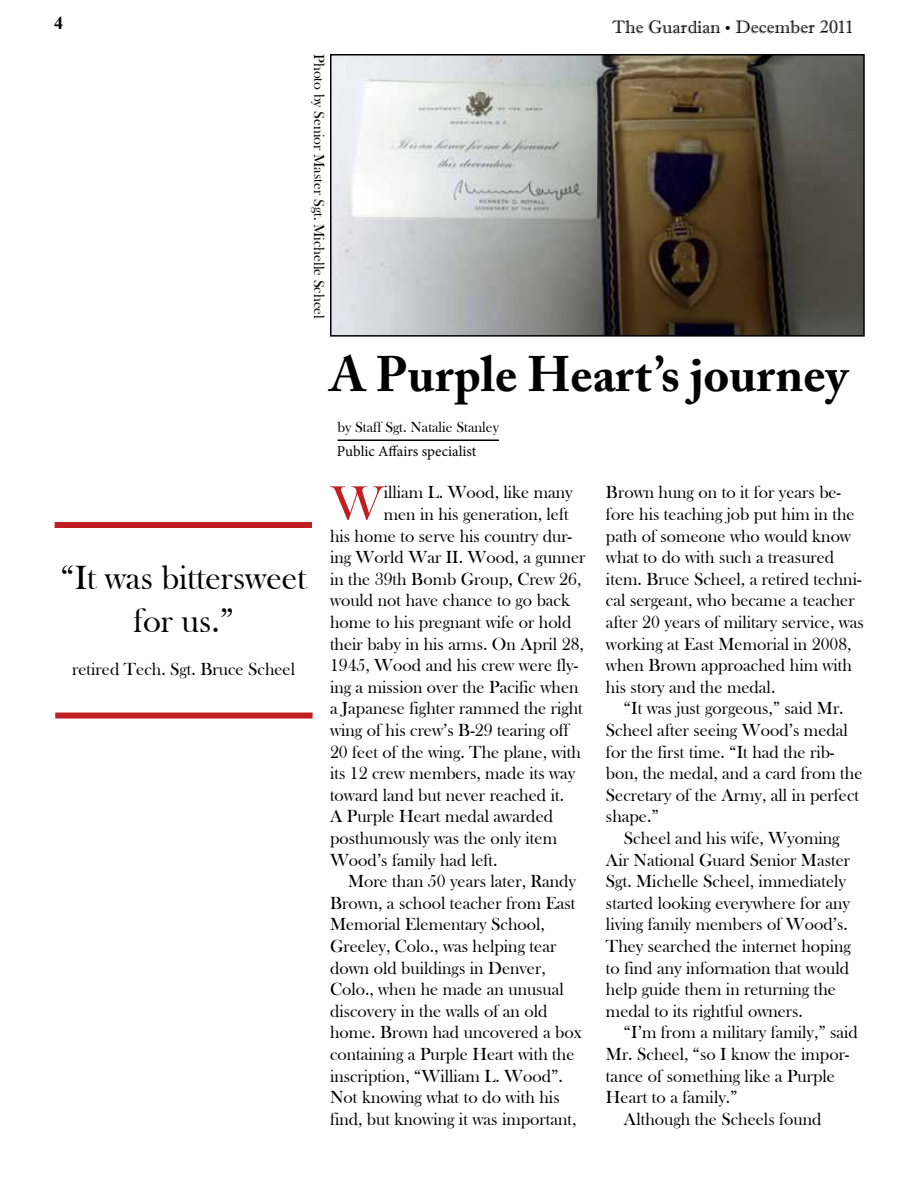
<style>
.page{position:relative;width:918px;height:1188px;background:#fff}
.page>*{position:absolute;margin:0;border:0;box-sizing:border-box;transform-origin:0 0}
.t1{font:50.4px "Bask Old Face";color:#c11e23}
.t2{font:700 49.5px "Adobe Caslon Pro";color:#000}
.t3{font:34.5px/43.2px "Bask Old Face";color:#000;text-align:center}
.t4{font:18px/21.6px "Bask Old Face";color:#000}
.t5{font:18px "Imprint MT Shadow";color:#000}
.t6{font:700 18px "Times New Roman";color:#000}
.t7{font:15px "Bask Old Face";color:#000}
.t8{font:15px "Minion Pro";color:#000}
</style>
<div class="page">
<hr style="left:338px;top:439px;width:161px;height:2px;background:#000">
<div style="left:55px;top:522px;width:257px;height:6px;background:#c11e23"></div>
<div style="left:55px;top:713px;width:258px;height:6px;background:#c11e23"></div>
<img style="left:333px;top:57px;width:529px;height:277px">
<div style="left:330px;top:54px;width:535px;height:283px;border:2px solid #000"></div>
<p class="t6" style="left:54px;top:11px;width:10px">4</p>
<p class="t5" style="left:612px;top:16px;width:243px">The Guardian • December 2011</p>
<p class="t7" style="left:327px;top:54px;width:266px;rotate:90deg">Photo by Senior Master Sgt. Michelle Scheel</p>
<h2 class="t2" style="left:330px;top:345px;width:520px">A Purple Heart’s journey</h2>
<h3 class="t3" style="left:61px;top:557px;width:247px">“It was bittersweet for us.”</h3>
<p class="t4" style="left:72px;top:659px;width:224px">retired Tech. Sgt. Bruce Scheel</p>
<p class="t7" style="left:338px;top:419px;width:163px">by Staff Sgt. Natalie Stanley</p>
<p class="t8" style="left:337px;top:441px;width:141px">Public Affairs specialist</p>
<h1 class="t1" style="left:331px;top:476px;width:54px">W</h1>
<p class="t4" style="left:384px;top:482px;width:190px">illiam L. Wood, like many</p>
<p class="t4" style="left:384px;top:504px;width:186px">men in his generation, left</p>
<p class="t4" style="left:330px;top:525px;width:244px">his home to serve his country dur-</p>
<p class="t4" style="left:330px;top:547px;width:257px">ing World War II. Wood, a gunner</p>
<p class="t4" style="left:330px;top:568px;width:253px">in the 39th Bomb Group, Crew 26,</p>
<p class="t4" style="left:330px;top:590px;width:242px">would not have chance to go back</p>
<p class="t4" style="left:330px;top:612px;width:243px">home to his pregnant wife or hold</p>
<p class="t4" style="left:330px;top:633px;width:255px">their baby in his arms. On April 28,</p>
<p class="t4" style="left:330px;top:655px;width:250px">1945, Wood and his crew were fly-</p>
<p class="t4" style="left:330px;top:676px;width:250px">ing a mission over the Pacific when</p>
<p class="t4" style="left:330px;top:698px;width:254px">a Japanese fighter rammed the right</p>
<p class="t4" style="left:330px;top:720px;width:240px">wing of his crew’s B-29 tearing off</p>
<p class="t4" style="left:330px;top:741px;width:252px">20 feet of the wing. The plane, with</p>
<p class="t4" style="left:330px;top:763px;width:247px">its 12 crew members, made its way</p>
<p class="t4" style="left:330px;top:784px;width:236px">toward land but never reached it.</p>
<p class="t4" style="left:330px;top:806px;width:225px">A Purple Heart medal awarded</p>
<p class="t4" style="left:330px;top:828px;width:229px">posthumously was the only item</p>
<p class="t4" style="left:330px;top:849px;width:169px">Wood’s family had left.</p>
<p class="t4" style="left:348px;top:871px;width:230px">More than 50 years later, Randy</p>
<p class="t4" style="left:330px;top:892px;width:247px">Brown, a school teacher from East</p>
<p class="t4" style="left:330px;top:914px;width:216px">Memorial Elementary School,</p>
<p class="t4" style="left:330px;top:936px;width:228px">Greeley, Colo., was helping tear</p>
<p class="t4" style="left:330px;top:957px;width:217px">down old buildings in Denver,</p>
<p class="t4" style="left:330px;top:979px;width:235px">Colo., when he made an unusual</p>
<p class="t4" style="left:330px;top:1000px;width:219px">discovery in the walls of an old</p>
<p class="t4" style="left:330px;top:1022px;width:253px">home. Brown had uncovered a box</p>
<p class="t4" style="left:330px;top:1044px;width:246px">containing a Purple Heart with the</p>
<p class="t4" style="left:330px;top:1065px;width:234px">inscription, “William L. Wood”.</p>
<p class="t4" style="left:330px;top:1087px;width:231px">Not knowing what to do with his</p>
<p class="t4" style="left:330px;top:1108px;width:248px">find, but knowing it was important,</p>
<p class="t4" style="left:606px;top:482px;width:259px">Brown hung on to it for years be&shy;fore his teaching job put him in the path of someone who would know what to do with such a treasured item. Bruce Scheel, a retired techni&shy;cal sergeant, who became a teacher after 20 years of military service, was working at East Memorial in 2008, when Brown approached him with his story and the medal.</p>
<p class="t4" style="left:606px;top:698px;width:258px;text-indent:18px">“It was just gorgeous,” said Mr.<br>Scheel after seeing Wood’s medal for the first time. “It had the rib&shy;bon, the medal, and a card from the<br>Secretary of the Army, all in perfect shape.”</p>
<p class="t4" style="left:606px;top:828px;width:246px;text-indent:18px">Scheel and his wife, Wyoming<br>Air National Guard Senior Master<br>Sgt. Michelle Scheel, immediately started looking everywhere for any living family members of Wood’s.<br>They searched the internet hoping to find any information that would help guide them in returning the medal to its rightful owners.</p>
<p class="t4" style="left:624px;top:1022px;width:236px">“I’m from a military family,” said</p>
<p class="t4" style="left:606px;top:1044px;width:245px">Mr. Scheel, “so I know the impor-</p>
<p class="t4" style="left:606px;top:1065px;width:230px">tance of something like a Purple</p>
<p class="t4" style="left:606px;top:1087px;width:133px">Heart to a family.”</p>
<p class="t4" style="left:624px;top:1108px;width:199px">Although the Scheels found</p>
</div>
